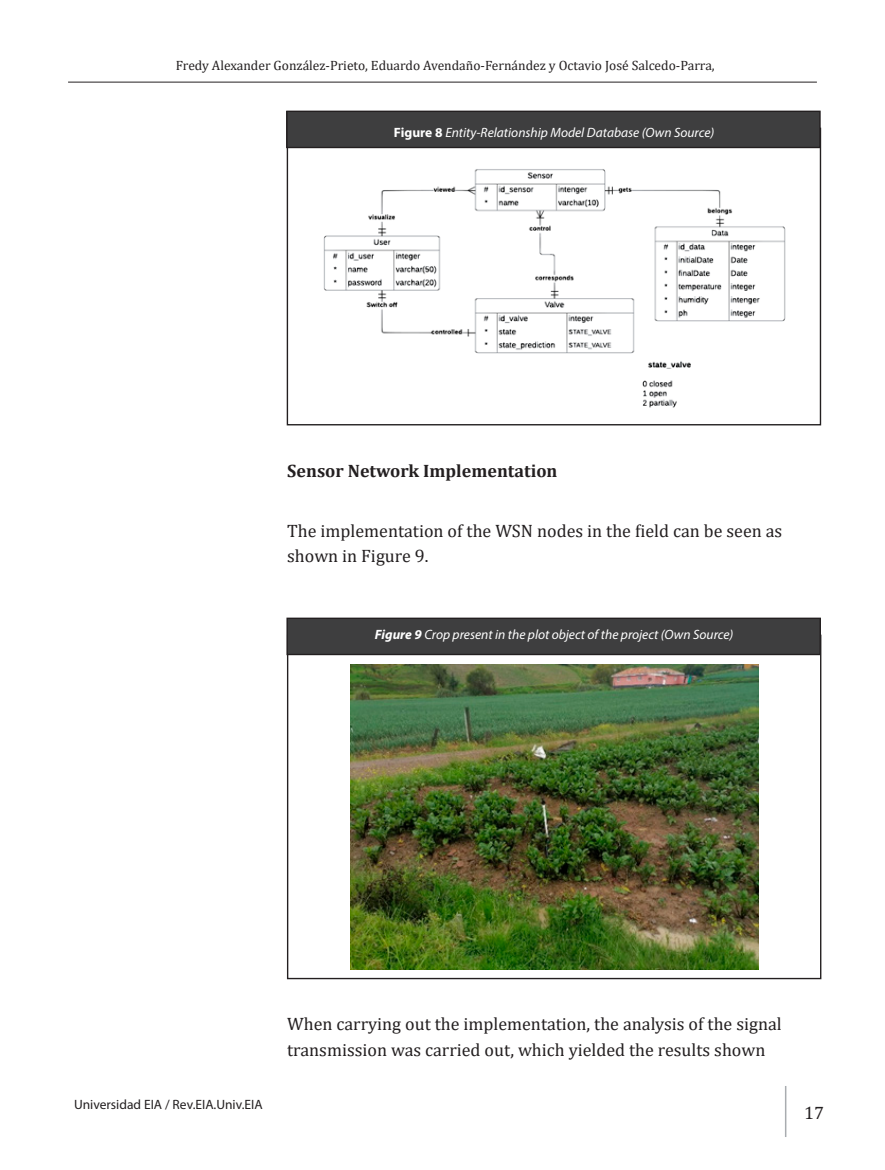
<style>
.page{position:relative;width:885px;height:1170px;background:#fff}
.page>*{position:absolute;margin:0;border:0;box-sizing:border-box;transform-origin:0 0}
.t1{font:18px/25.5px "Cambria";color:#231f20}
.t2{font:700 18px "Cambria";color:#231f20}
.t3{font:italic 13.5px "Myriad Pro";color:#fff}
.t4{font:13.5px "Cambria";color:#231f20}
.t5{font:13.5px "Myriad Pro";color:#231f20}
.s1{font-weight:700;font-style:normal}
.s2{font-weight:700}
</style>
<div class="page">
<hr style="left:68px;top:82px;width:748px;height:1px;background:#231f20">
<hr style="left:784px;top:1085px;width:2px;height:51px;background:#a9acb0">
<div style="left:287px;top:618px;width:533px;height:36px;background:#3e3e3f"></div>
<div style="left:286px;top:617px;width:534px;height:38px;border:1px solid #231f20"></div>
<div style="left:287px;top:111px;width:532px;height:36px;background:#3e3e3f"></div>
<div style="left:286px;top:111px;width:534px;height:37px;border:1px solid #231f20"></div>
<img style="left:323px;top:169px;width:463px;height:239px">
<img style="left:350px;top:664px;width:408px;height:305px">
<p class="t4" style="left:176px;top:58px;width:540px">Fredy Alexander González-Prieto, Eduardo Avendaño-Fernández y Octavio José Salcedo-Parra,</p>
<p class="t3" style="left:394px;top:124px;width:322px"><span class="s1">Figure 8</span> Entity-Relationship Model Database (Own Source)</p>
<p class="t2" style="left:287px;top:458px;width:272px">Sensor Network Implementation</p>
<p class="t1" style="left:287px;top:518px;width:496px">The implementation of the WSN nodes in the field can be seen as shown in Figure 9.</p>
<p class="t3" style="left:375px;top:626px;width:360px"><span class="s2">Figure 9</span> Crop present in the plot object of the project (Own Source)</p>
<p class="t5" style="left:74px;top:1095px;width:190px">Universidad EIA / Rev.EIA.Univ.EIA</p>
<p class="t1" style="left:287px;top:1011px;width:496px">When carrying out the implementation, the analysis of the signal transmission was carried out, which yielded the results shown</p>
<p class="t1" style="left:804px;top:1099px;width:21px">17</p>
</div>
